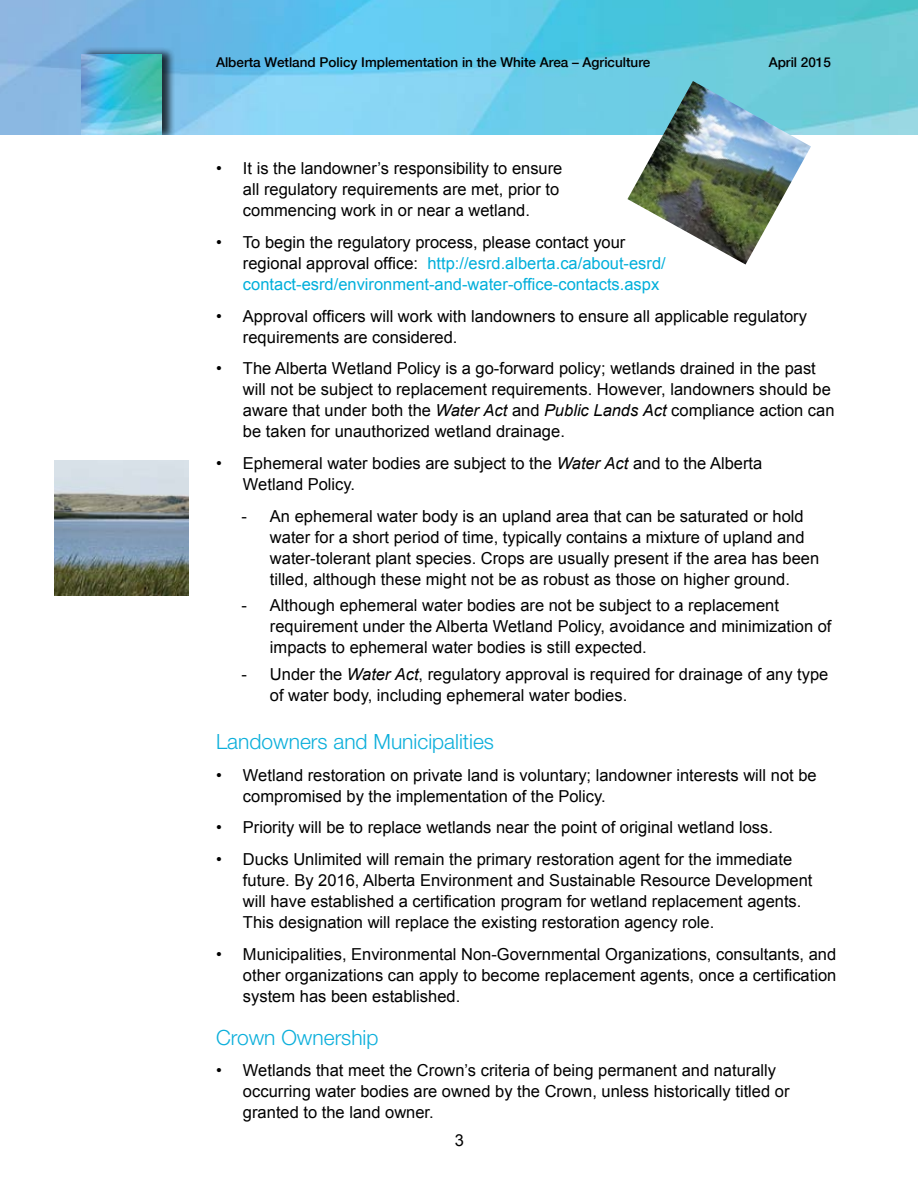
<style>
.page{position:relative;width:918px;height:1188px;background:#fff}
.page>*{position:absolute;margin:0;border:0;box-sizing:border-box;transform-origin:0 0}
.t1{font:300 21px "Helvetica Neue LT Std";color:#0cafdb}
.t2{font:16.5px/21px "Arial";color:#000}
.t3{font:16.5px/21px "Arial";color:#00afdb}
.t4{font:500 13.5px "Helvetica Neue";color:#000}
.s1{color:#000}
.s2{font-style:italic}
</style>
<div class="page">
<img style="left:0;top:0;width:918px;height:135px">
<div style="left:81px;top:47px;width:95px;height:95px;background:#000;opacity:.75"></div>
<img style="left:81px;top:54px;width:81px;height:81px">
<div style="left:54px;top:135px;width:128px;height:9px;background:#fff"></div>
<img style="left:627px;top:81px;width:184px;height:184px">
<img style="left:54px;top:460px;width:135px;height:135px">
<p class="t4" style="left:216px;top:51px;width:436px">Alberta Wetland Policy Implementation in the White Area – Agriculture</p>
<p class="t4" style="left:769px;top:51px;width:64px">April 2015</p>
<p class="t2" style="left:243px;top:158px;width:321px;text-indent:-27px">• It is the landowner’s responsibility to ensure all regulatory requirements are met, prior to commencing work in or near a wetland.</p>
<p class="t3" style="left:243px;top:232px;width:424px;text-indent:-27px"><span class="s1">• To begin the regulatory process, please contact your regional approval office:</span> http://esrd.alberta.ca/about-esrd/ contact-esrd/environment-and-water-office-contacts.aspx</p>
<p class="t2" style="left:243px;top:306px;width:565px;text-indent:-27px">• Approval officers will work with landowners to ensure all applicable regulatory requirements are considered.</p>
<p class="t2" style="left:243px;top:358px;width:593px;text-indent:-27px">• The Alberta Wetland Policy is a go-forward policy; wetlands drained in the past will not be subject to replacement requirements. However, landowners should be aware that under both the <span class="s2">Water Act</span> and <span class="s2">Public Lands Act</span> compliance action can be taken for unauthorized wetland drainage.</p>
<p class="t2" style="left:243px;top:453px;width:521px;text-indent:-27px">• Ephemeral water bodies are subject to the <span class="s2">Water Act</span> and to the Alberta<br>Wetland Policy.</p>
<p class="t2" style="left:270px;top:506px;width:551px;text-indent:-28px">- An ephemeral water body is an upland area that can be saturated or hold water for a short period of time, typically contains a mixture of upland and water-tolerant plant species. Crops are usually present if the area has been tilled, although these might not be as robust as those on higher ground.</p>
<p class="t2" style="left:270px;top:595px;width:563px;text-indent:-28px">- Although ephemeral water bodies are not be subject to a replacement requirement under the Alberta Wetland Policy, avoidance and minimization of impacts to ephemeral water bodies is still expected.</p>
<p class="t2" style="left:270px;top:664px;width:560px;text-indent:-28px">- Under the <span class="s2">Water Act</span>, regulatory approval is required for drainage of any type of water body, including ephemeral water bodies.</p>
<p class="t1" style="left:216px;top:729px;width:280px">Landowners and Municipalities</p>
<p class="t2" style="left:243px;top:764px;width:575px;text-indent:-27px">• Wetland restoration on private land is voluntary; landowner interests will not be compromised by the implementation of the Policy.</p>
<p class="t2" style="left:216px;top:817px;width:559px">• Priority will be to replace wetlands near the point of original wetland loss.</p>
<p class="t2" style="left:243px;top:849px;width:571px;text-indent:-27px">• Ducks Unlimited will remain the primary restoration agent for the immediate future. By 2016, Alberta Environment and Sustainable Resource Development will have established a certification program for wetland replacement agents.<br>This designation will replace the existing restoration agency role.</p>
<p class="t2" style="left:243px;top:944px;width:595px;text-align:justify;text-indent:-27px">• Municipalities, Environmental Non-Governmental Organizations, consultants, and other organizations can apply to become replacement agents, once a certification system has been established.</p>
<p class="t1" style="left:216px;top:1024px;width:164px">Crown Ownership</p>
<p class="t2" style="left:243px;top:1060px;width:548px;text-indent:-27px">• Wetlands that meet the Crown’s criteria of being permanent and naturally occurring water bodies are owned by the Crown, unless historically titled or granted to the land owner.</p>
<p class="t2" style="left:455px;top:1130px;width:11px">3</p>
</div>
